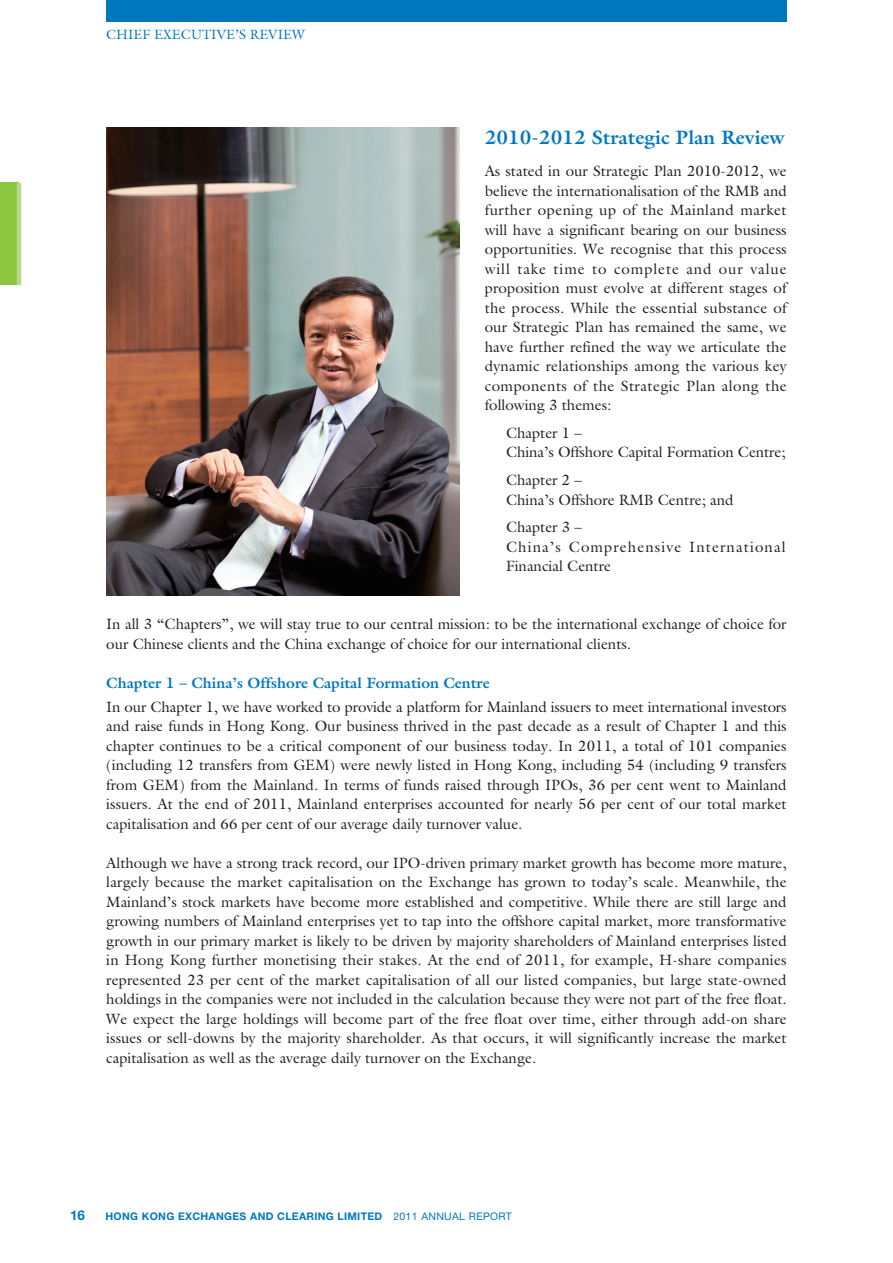
<style>
.page{position:relative;width:893px;height:1263px;background:#fff}
.page>*{position:absolute;margin:0;border:0;box-sizing:border-box;transform-origin:0 0}
.t1{font:700 19.5px "Galliard Std";color:#0078c0}
.t2{font:15px/19.5px "Galliard Std";color:#231f20;text-align:justify}
.t3{font:15px/19.5px "Galliard Std";letter-spacing:.075em;color:#231f20}
.t4{font:700 15px "Galliard Std";color:#0078c0}
.t5{font:13.5px "Galliard Std";color:#0078c0}
.t6{font:700 13.5px "Helvetica Neue LT Std";color:#0078c0}
.t7{font:700 10.5px "Helvetica Neue LT Std";letter-spacing:.03em;color:#0078c0}
.s1{font-weight:400}
</style>
<div class="page">
<div style="left:0;top:183px;width:19px;height:102px;background:#8bc63e"></div>
<hr style="left:17px;top:183px;width:4px;height:102px;background:#b8d989">
<img style="left:106px;top:128px;width:353px;height:467px">
<div style="left:106px;top:0;width:681px;height:21px;background:#0078c0"></div>
<p class="t5" style="left:106px;top:29px;width:200px">CHIEF EXECUTIVE’S REVIEW</p>
<h1 class="t1" style="left:485px;top:130px;width:301px">2010-2012 Strategic Plan Review</h1>
<p class="t2" style="left:485px;top:163px;width:303px">As stated in our Strategic Plan 2010-2012, we believe the internationalisation of the RMB and further opening up of the Mainland market will have a significant bearing on our business opportunities. We recognise that this process will take time to complete and our value proposition must evolve at different stages of the process. While the essential substance of our Strategic Plan has remained the same, we have further refined the way we articulate the dynamic relationships among the various key components of the Strategic Plan along the following 3 themes:</p>
<p class="t2" style="left:506px;top:424px;width:281px">Chapter 1 –<br>China’s Offshore Capital Formation Centre;</p>
<p class="t2" style="left:506px;top:472px;width:229px">Chapter 2 –<br>China’s Offshore RMB Centre; and</p>
<p class="t3" style="left:506px;top:519px;width:281px">Chapter 3 –<br>China’s Comprehensive International<br>Financial Centre</p>
<p class="t2" style="left:106px;top:616px;width:682px">In all 3 “Chapters”, we will stay true to our central mission: to be the international exchange of choice for our Chinese clients and the China exchange of choice for our international clients.</p>
<p class="t4" style="left:106px;top:677px;width:385px">Chapter 1 – China’s Offshore Capital Formation Centre</p>
<p class="t2" style="left:106px;top:698px;width:682px">In our Chapter 1, we have worked to provide a platform for Mainland issuers to meet international investors and raise funds in Hong Kong. Our business thrived in the past decade as a result of Chapter 1 and this chapter continues to be a critical component of our business today. In 2011, a total of 101 companies (including 12 transfers from GEM) were newly listed in Hong Kong, including 54 (including 9 transfers from GEM) from the Mainland. In terms of funds raised through IPOs, 36 per cent went to Mainland issuers. At the end of 2011, Mainland enterprises accounted for nearly 56 per cent of our total market capitalisation and 66 per cent of our average daily turnover value.</p>
<p class="t2" style="left:106px;top:854px;width:682px">Although we have a strong track record, our IPO-driven primary market growth has become more mature, largely because the market capitalisation on the Exchange has grown to today’s scale. Meanwhile, the Mainland’s stock markets have become more established and competitive. While there are still large and growing numbers of Mainland enterprises yet to tap into the offshore capital market, more transformative growth in our primary market is likely to be driven by majority shareholders of Mainland enterprises listed in Hong Kong further monetising their stakes. At the end of 2011, for example, H-share companies represented 23 per cent of the market capitalisation of all our listed companies, but large state-owned holdings in the companies were not included in the calculation because they were not part of the free float.<br>We expect the large holdings will become part of the free float over time, either through add-on share issues or sell-downs by the majority shareholder. As that occurs, it will significantly increase the market capitalisation as well as the average daily turnover on the Exchange.</p>
<p class="t6" style="left:70px;top:1208px;width:17px">16</p>
<p class="t7" style="left:106px;top:1211px;width:408px">HONG KONG EXCHANGES AND CLEARING LIMITED <span class="s1">2011 ANNUAL REPORT</span></p>
</div>
